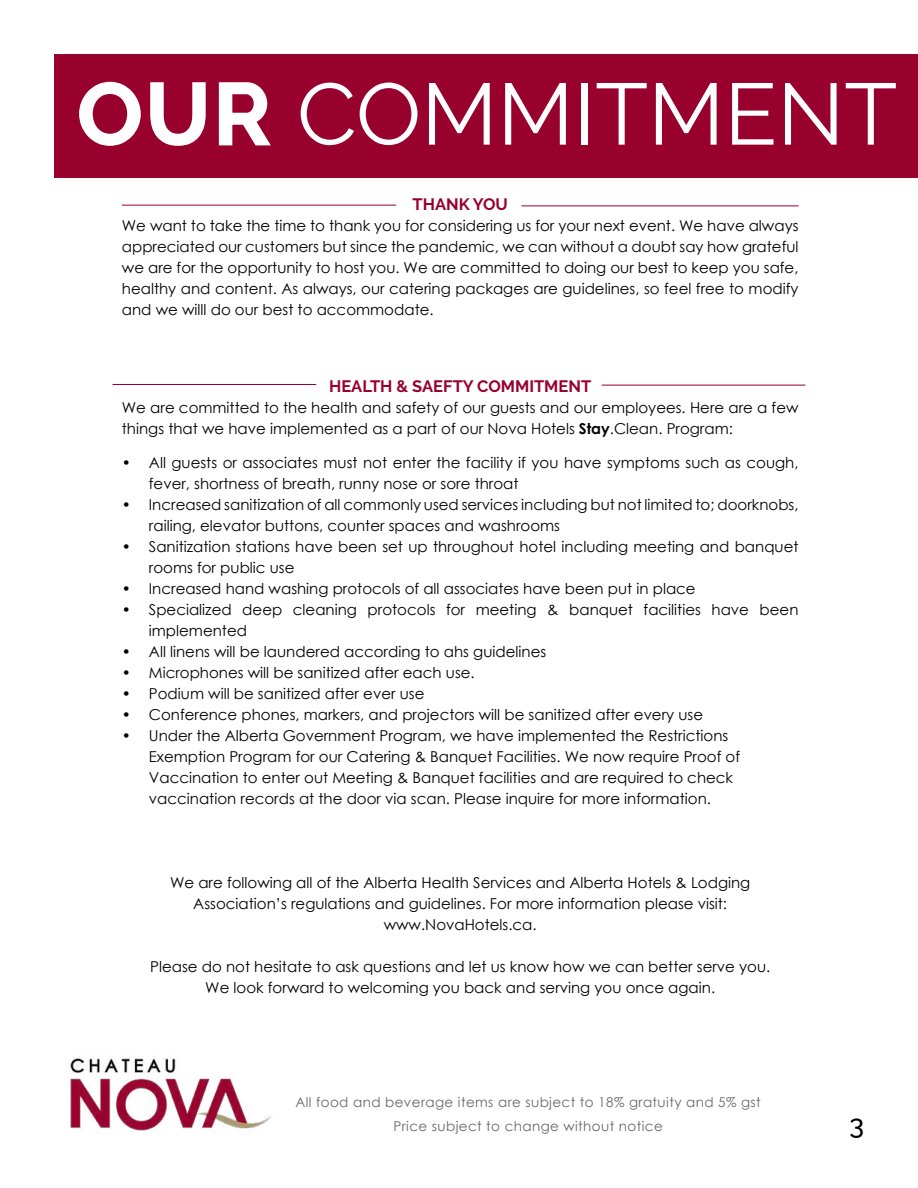
<style>
.page{position:relative;width:918px;height:1188px;background:#fff}
.page>*{position:absolute;margin:0;border:0;box-sizing:border-box;transform-origin:0 0}
.t1{font:86.85px "Raleway";color:#fff}
.t2{font:500 27px "Raleway";color:#000}
.t3{font:700 16.5px "Raleway";color:#98002e}
.t4{font:15px/21px "Century Gothic";color:#000}
.t5{font:15px/21px "Century Gothic";color:#000101}
.t6{font:13.5px/24px "Century Gothic";letter-spacing:.03em;color:#000;text-align:center}
.s1{font-weight:700}
</style>
<div class="page">
<img style="left:70px;top:1055px;width:201px;height:77px">
<div style="left:54px;top:54px;width:864px;height:123px;background:#98002e"></div>
<hr style="left:522px;top:206px;width:277px;height:1px;background:#98002e">
<hr style="left:602px;top:385px;width:203px;height:1px;background:#98002e">
<hr style="left:113px;top:384px;width:203px;height:1px;background:#98002e">
<hr style="left:122px;top:205px;width:274px;height:1px;background:#98002e">
<h1 class="t1" style="left:77px;top:64px;width:822px"><span class="s1">OUR</span> COMMITMENT</h1>
<p class="t3" style="left:413px;top:195px;width:97px">THANK YOU</p>
<p class="t4" style="left:122px;top:215px;width:678px;text-align:justify">We want to take the time to thank you for considering us for your next event. We have always appreciated our customers but since the pandemic, we can without a doubt say how grateful we are for the opportunity to host you. We are committed to doing our best to keep you safe, healthy and content. As always, our catering packages are guidelines, so feel free to modify and we willl do our best to accommodate.</p>
<p class="t3" style="left:329px;top:376px;width:264px">HEALTH &amp; SAEFTY COMMITMENT</p>
<p class="t4" style="left:122px;top:396px;width:678px">We are committed to the health and safety of our guests and our employees. Here are a few things that we have implemented as a part of our Nova Hotels <span class="s1">Stay</span>.Clean. Program:</p>
<p class="t4" style="left:149px;top:452px;width:651px;text-indent:-27px">• All guests or associates must not enter the facility if you have symptoms such as cough, fever, shortness of breath, runny nose or sore throat</p>
<p class="t4" style="left:149px;top:494px;width:651px;text-indent:-27px">• Increased sanitization of all commonly used services including but not limited to; doorknobs, railing, elevator buttons, counter spaces and washrooms</p>
<p class="t4" style="left:149px;top:536px;width:651px;text-indent:-27px">• Sanitization stations have been set up throughout hotel including meeting and banquet rooms for public use</p>
<p class="t4" style="left:122px;top:578px;width:575px">• Increased hand washing protocols of all associates have been put in place</p>
<p class="t4" style="left:149px;top:599px;width:651px;text-indent:-27px">• Specialized deep cleaning protocols for meeting &amp; banquet facilities have been implemented</p>
<p class="t4" style="left:122px;top:641px;width:426px">• All linens will be laundered according to ahs guidelines</p>
<p class="t4" style="left:122px;top:662px;width:354px">• Microphones will be sanitized after each use.</p>
<p class="t4" style="left:122px;top:683px;width:304px">• Podium will be sanitized after ever use</p>
<p class="t4" style="left:122px;top:704px;width:583px">• Conference phones, markers, and projectors will be sanitized after every use</p>
<p class="t5" style="left:149px;top:725px;width:593px;text-indent:-27px">• Under the Alberta Government Program, we have implemented the Restrictions Exemption Program for our Catering &amp; Banquet Facilities. We now require Proof of Vaccination to enter out Meeting &amp; Banquet facilities and are required to check vaccination records at the door via scan. Please inquire for more information.</p>
<p class="t4" style="left:170px;top:872px;width:582px;text-align:center">We are following all of the Alberta Health Services and Alberta Hotels &amp; Lodging<br>Association’s regulations and guidelines. For more information please visit: www.NovaHotels.ca.</p>
<p class="t4" style="left:150px;top:956px;width:622px;text-align:center">Please do not hesitate to ask questions and let us know how we can better serve you.<br>We look forward to welcoming you back and serving you once again.</p>
<p class="t6" style="left:295px;top:1090px;width:467px">All food and beverage items are subject to 18% gratuity and 5% gst<br>Price subject to change without notice</p>
<h2 class="t2" style="left:849px;top:1109px;width:16px">3</h2>
</div>
